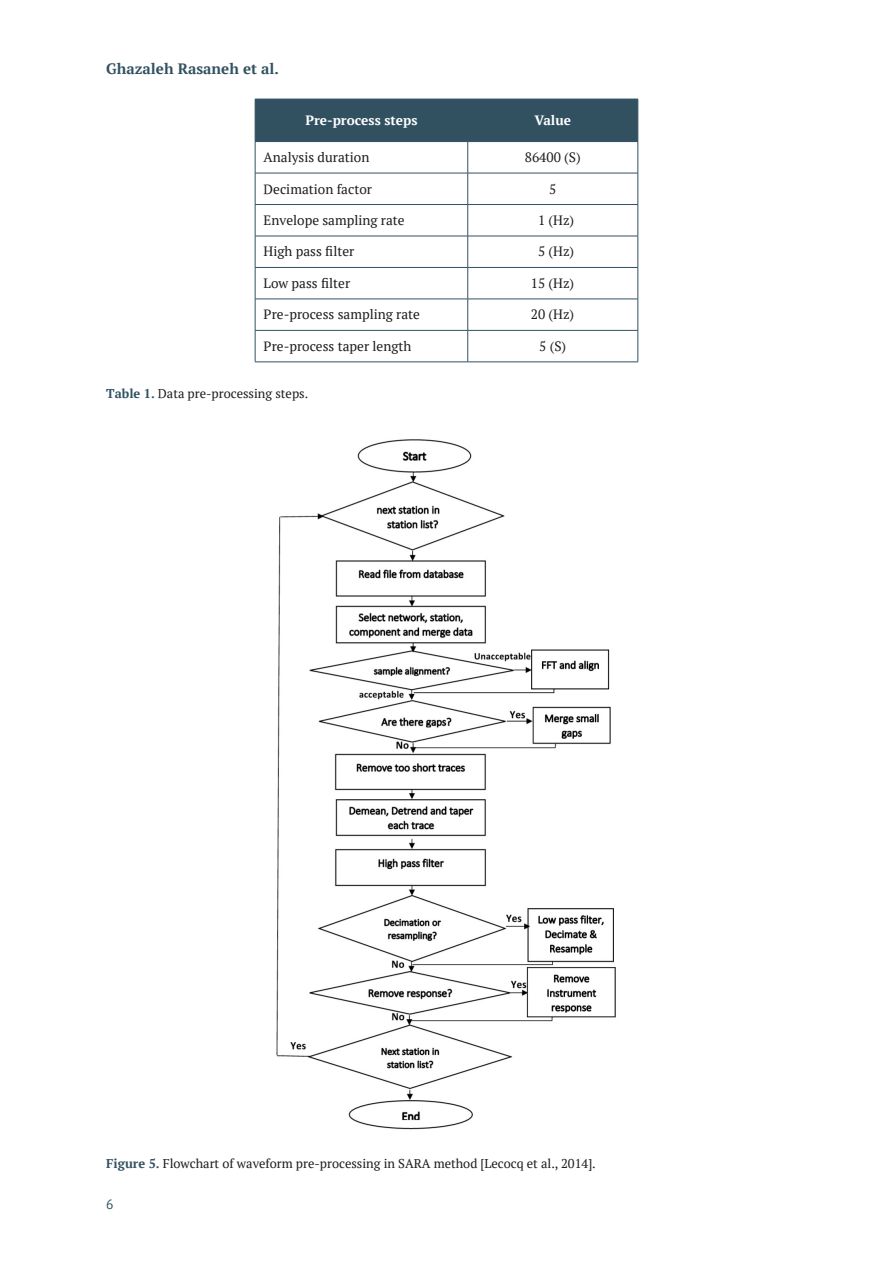
<style>
.page{position:relative;width:893px;height:1263px;background:#fff}
.page>*{position:absolute;margin:0;border:0;box-sizing:border-box;transform-origin:0 0}
.t1{font:700 15px "PT Serif";color:#315161}
.t2{font:13.5px "PT Serif";color:#1d1d1b}
.t3{font:700 13.5px "PT Serif";color:#fff}
.t4{font:13.5px "PT Sans";color:#315161}
.t5{font:12.75px "PT Serif";color:#1d1d1b}
.s1{font-weight:700;color:#315161}
</style>
<div class="page">
<div style="left:256px;top:100px;width:382px;height:41px;background:#315161"></div>
<hr style="left:467px;top:99px;width:1px;height:42px;background:#315161">
<hr style="left:467px;top:142px;width:1px;height:31px;background:#315161">
<hr style="left:468px;top:173px;width:170px;height:1px;background:#315161">
<hr style="left:255px;top:173px;width:213px;height:1px;background:#315161">
<hr style="left:467px;top:173px;width:1px;height:31px;background:#315161">
<hr style="left:468px;top:204px;width:170px;height:1px;background:#315161">
<hr style="left:255px;top:204px;width:213px;height:1px;background:#315161">
<hr style="left:467px;top:205px;width:1px;height:31px;background:#315161">
<hr style="left:468px;top:236px;width:170px;height:1px;background:#315161">
<hr style="left:255px;top:236px;width:213px;height:1px;background:#315161">
<hr style="left:467px;top:236px;width:1px;height:31px;background:#315161">
<hr style="left:468px;top:267px;width:170px;height:1px;background:#315161">
<hr style="left:255px;top:267px;width:213px;height:1px;background:#315161">
<hr style="left:467px;top:268px;width:1px;height:31px;background:#315161">
<hr style="left:468px;top:299px;width:170px;height:1px;background:#315161">
<hr style="left:255px;top:299px;width:213px;height:1px;background:#315161">
<hr style="left:467px;top:299px;width:1px;height:31px;background:#315161">
<hr style="left:468px;top:330px;width:170px;height:1px;background:#315161">
<hr style="left:255px;top:330px;width:213px;height:1px;background:#315161">
<hr style="left:467px;top:331px;width:1px;height:31px;background:#315161">
<hr style="left:638px;top:142px;width:1px;height:31px;background:#315161">
<hr style="left:255px;top:142px;width:1px;height:31px;background:#315161">
<hr style="left:638px;top:173px;width:1px;height:31px;background:#315161">
<hr style="left:255px;top:173px;width:1px;height:31px;background:#315161">
<hr style="left:638px;top:205px;width:1px;height:31px;background:#315161">
<hr style="left:255px;top:205px;width:1px;height:31px;background:#315161">
<hr style="left:638px;top:236px;width:1px;height:31px;background:#315161">
<hr style="left:255px;top:236px;width:1px;height:31px;background:#315161">
<hr style="left:638px;top:268px;width:1px;height:31px;background:#315161">
<hr style="left:255px;top:268px;width:1px;height:31px;background:#315161">
<hr style="left:638px;top:299px;width:1px;height:31px;background:#315161">
<hr style="left:255px;top:299px;width:1px;height:31px;background:#315161">
<hr style="left:638px;top:331px;width:1px;height:31px;background:#315161">
<hr style="left:255px;top:331px;width:1px;height:31px;background:#315161">
<hr style="left:468px;top:362px;width:170px;height:1px;background:#315161">
<hr style="left:255px;top:362px;width:213px;height:1px;background:#315161">
<hr style="left:468px;top:99px;width:170px;height:1px;background:#315161">
<hr style="left:638px;top:99px;width:1px;height:42px;background:#315161">
<hr style="left:255px;top:99px;width:213px;height:1px;background:#315161">
<hr style="left:255px;top:99px;width:1px;height:42px;background:#315161">
<hr style="left:468px;top:141px;width:170px;height:1px;background:#315161">
<hr style="left:255px;top:141px;width:213px;height:1px;background:#315161">
<img style="left:276px;top:439px;width:340px;height:691px">
<p class="t1" style="left:106px;top:59px;width:174px">Ghazaleh Rasaneh et al.</p>
<p class="t3" style="left:305px;top:111px;width:114px">Pre-process steps</p>
<p class="t3" style="left:535px;top:111px;width:38px">Value</p>
<p class="t2" style="left:264px;top:148px;width:107px">Analysis duration</p>
<p class="t2" style="left:525px;top:148px;width:57px">86400 (S)</p>
<p class="t2" style="left:264px;top:180px;width:110px">Decimation factor</p>
<p class="t2" style="left:549px;top:180px;width:9px">5</p>
<p class="t2" style="left:264px;top:211px;width:143px">Envelope sampling rate</p>
<p class="t2" style="left:538px;top:211px;width:38px">1 (Hz)</p>
<p class="t2" style="left:264px;top:243px;width:92px">High pass filter</p>
<p class="t2" style="left:538px;top:243px;width:38px">5 (Hz)</p>
<p class="t2" style="left:264px;top:274px;width:88px">Low pass filter</p>
<p class="t2" style="left:531px;top:274px;width:45px">15 (Hz)</p>
<p class="t2" style="left:264px;top:306px;width:158px">Pre-process sampling rate</p>
<p class="t2" style="left:531px;top:306px;width:45px">20 (Hz)</p>
<p class="t2" style="left:264px;top:337px;width:149px">Pre-process taper length</p>
<p class="t2" style="left:539px;top:337px;width:28px">5 (S)</p>
<p class="t5" style="left:106px;top:385px;width:203px"><span class="s1">Table 1.</span> Data pre-processing steps.</p>
<p class="t5" style="left:106px;top:1155px;width:491px"><span class="s1">Figure 5.</span> Flowchart of waveform pre-processing in SARA method [Lecocq et al., 2014].</p>
<p class="t4" style="left:106px;top:1195px;width:9px">6</p>
</div>
